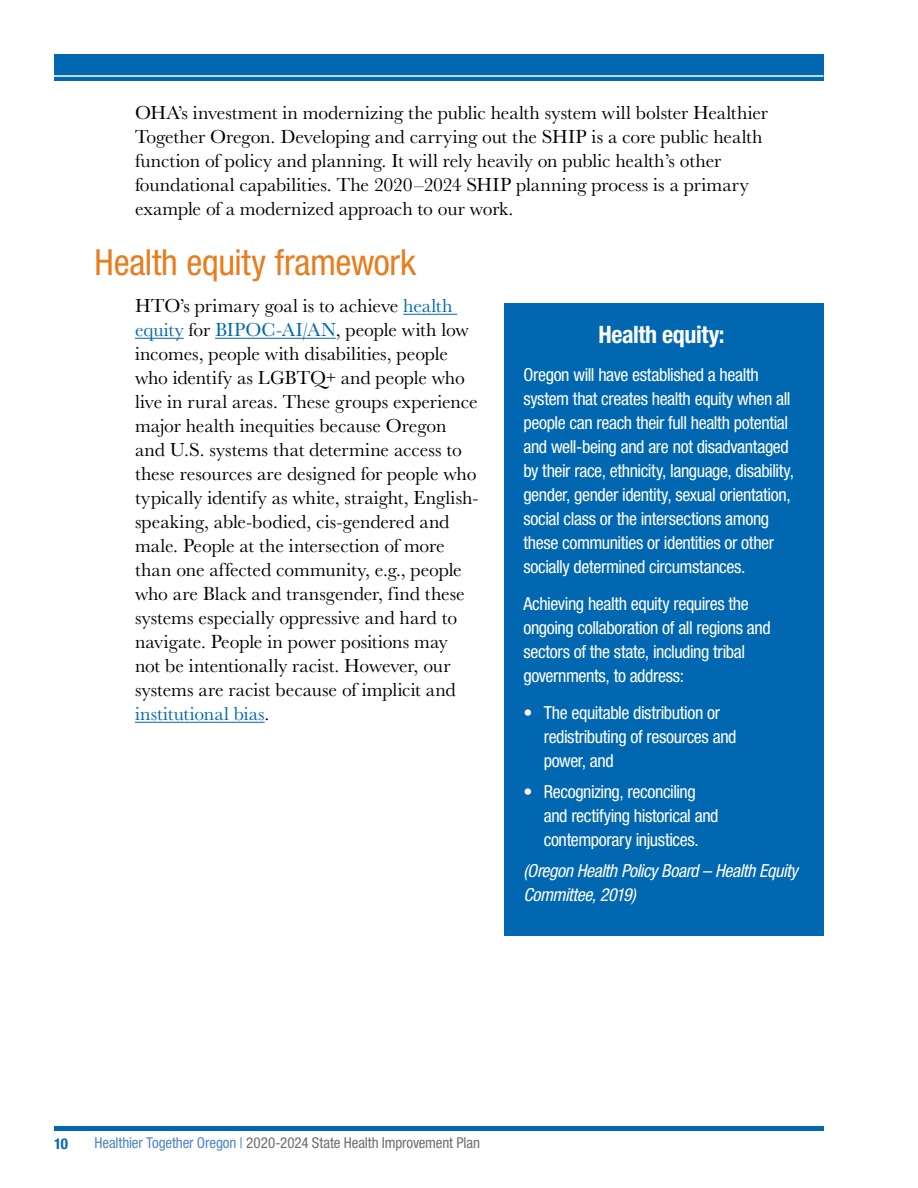
<style>
.page{position:relative;width:918px;height:1188px;background:#fff}
.page>*{position:absolute;margin:0;border:0;box-sizing:border-box;transform-origin:0 0}
.t1{font:condensed 36px "Helvetica Neue LT Std";letter-spacing:-.01em;color:#e87d1e}
.Body{font:700 condensed 24px "Helvetica Neue LT Std";letter-spacing:-.02em;color:#fff}
.Body-2{font:19.5px/24px "Baskerville URW";color:#000}
.Body-3{font:condensed 18px/24px "Helvetica Neue LT Std";letter-spacing:-.02em;color:#fff}
.Body-4{font:italic condensed 18px/24px "Helvetica Neue LT Std";letter-spacing:-.025em;color:#fff}
.t2{font:condensed 15px "Helvetica Neue LT Std";letter-spacing:-.01em;color:#6d6e71}
.t3{font:700 condensed 15px "Helvetica Neue LT Std";color:#0067b0}
.s1{color:#0067b0}
.s2{color:#4d85c2}
</style>
<div class="page">
<div style="left:54px;top:54px;width:769px;height:27px;background:#0067b0"></div>
<div style="left:54px;top:1126px;width:769px;height:5px;background:#0067b0"></div>
<hr style="left:403px;top:314px;width:54px;height:1px;background:#0067b0">
<hr style="left:135px;top:338px;width:49px;height:1px;background:#0067b0">
<hr style="left:215px;top:338px;width:121px;height:1px;background:#0067b0">
<hr style="left:135px;top:722px;width:130px;height:1px;background:#0067b0">
<div style="left:504px;top:303px;width:320px;height:633px;background:#0067b0"></div>
<hr style="left:50px;top:75px;width:774px;height:2px;background:#fff">
<p class="Body-2" style="left:135px;top:101px;width:634px">OHA’s investment in modernizing the public health system will bolster Healthier Together Oregon. Developing and carrying out the SHIP is a core public health function of policy and planning. It will rely heavily on public health’s other foundational capabilities. The 2020–2024 SHIP planning process is a primary example of a modernized approach to our work.</p>
<h2 class="t1" style="left:94px;top:241px;width:323px">Health equity framework</h2>
<p class="Body-2" style="left:135px;top:294px;width:345px">HTO’s primary goal is to achieve <span class="s1">health equity</span> for <span class="s1">BIPOC-AI/AN</span>, people with low incomes, people with disabilities, people who identify as LGBTQ+ and people who live in rural areas. These groups experience major health inequities because Oregon and U.S. systems that determine access to these resources are designed for people who typically identify as white, straight, English&shy;speaking, able-bodied, cis-gendered and male. People at the intersection of more than one affected community, e.g., people who are Black and transgender, find these systems especially oppressive and hard to navigate. People in power positions may<br>not be intentionally racist. However, our systems are racist because of implicit and <span class="s1">institutional bias</span>.</p>
<p class="Body" style="left:598px;top:320px;width:128px">Health equity:</p>
<p class="Body-3" style="left:523px;top:362px;width:272px">Oregon will have established a health system that creates health equity when all people can reach their full health potential and well-being and are not disadvantaged by their race, ethnicity, language, disability, gender, gender identity, sexual orientation, social class or the intersections among these communities or identities or other socially determined circumstances.</p>
<p class="Body-3" style="left:523px;top:592px;width:249px">Achieving health equity requires the ongoing collaboration of all regions and sectors of the state, including tribal governments, to address:</p>
<p class="Body-3" style="left:544px;top:701px;width:194px;text-indent:-20px">• The equitable distribution or redistributing of resources and power, and</p>
<p class="Body-3" style="left:544px;top:779px;width:176px;text-indent:-20px">• Recognizing, reconciling and rectifying historical and contemporary injustices.</p>
<p class="Body-4" style="left:523px;top:859px;width:276px">(Oregon Health Policy Board – Health Equity<br>Committee, 2019)</p>
<p class="t3" style="left:54px;top:1135px;width:15px">10</p>
<p class="t2" style="left:94px;top:1134px;width:387px"><span class="s2">Healthier Together Oregon |</span> 2020-2024 State Health Improvement Plan</p>
</div>
